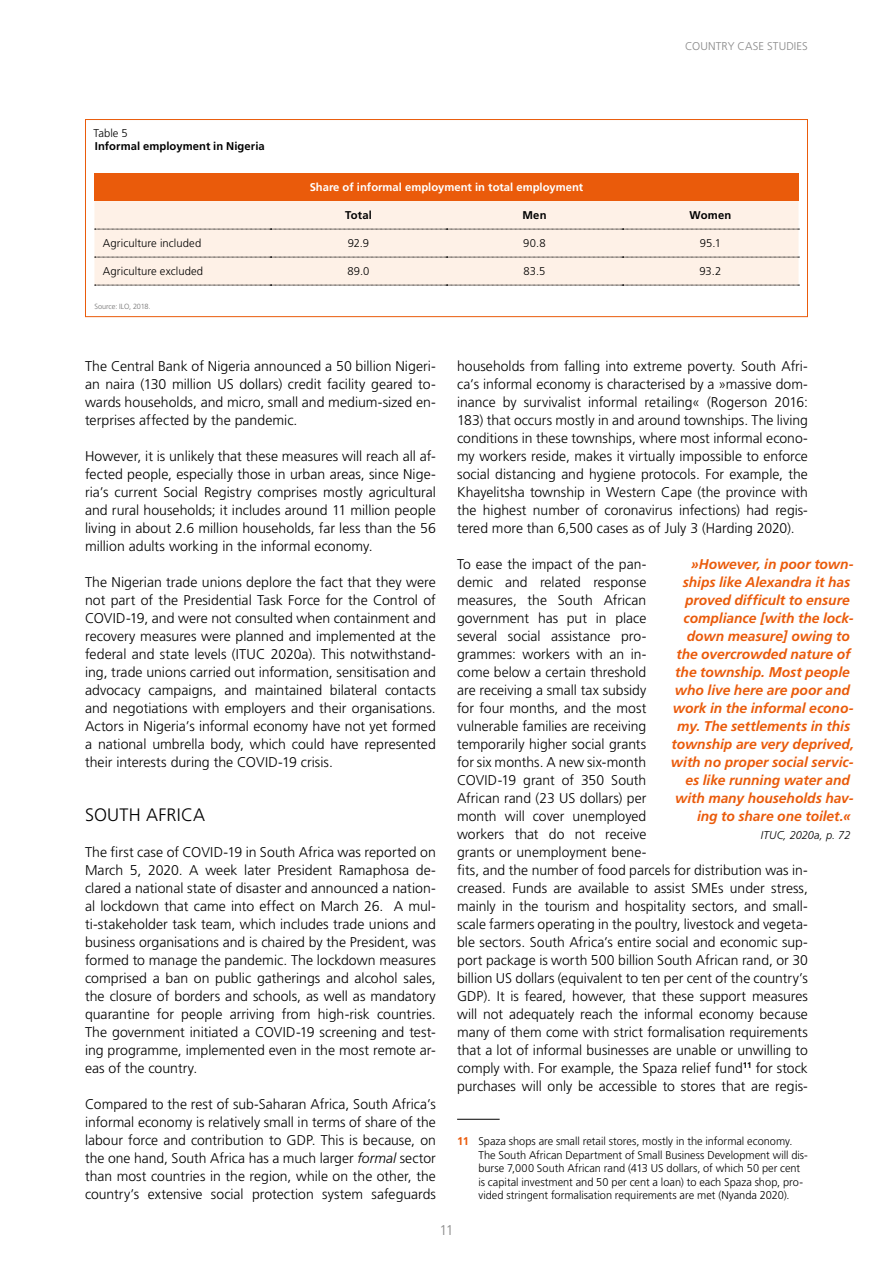
<style>
.page{position:relative;width:893px;height:1263px;background:#fff}
.page>*{position:absolute;margin:0;border:0;box-sizing:border-box;transform-origin:0 0}
.t1{font:300 18px "Frutiger LT Std";letter-spacing:.01em;color:#000}
.t2{font:300 14.1px/18px "Frutiger LT Std";color:#000;text-align:justify}
.t3{font:italic 700 14.1px/18px "Frutiger LT Std";letter-spacing:-.005em;color:#ea5b0b;text-align:right}
.t4{font:300 14.1px "Frutiger LT Std";color:#878787}
.t5{font:300 11.25px/13.5px "Frutiger LT Std";color:#000}
.t6{font:700 11.25px "Frutiger LT Std";color:#fff}
.t7{font:700 11.25px "Frutiger LT Std";letter-spacing:.005em;color:#000}
.t8{font:300 11.25px "Frutiger LT Std";color:#878787}
.t9{font:italic 300 11.25px "Frutiger LT Std";letter-spacing:.005em;color:#000}
.t10{font:300 7.5px "Frutiger LT Std";letter-spacing:-.01em;color:#706f6f}
.s1{font-style:italic}
.s2{font-weight:700;color:#ea5b0b}
</style>
<div class="page">
<div style="left:94px;top:173px;width:704px;height:28px;background:#ea5b0b"></div>
<div style="left:94px;top:201px;width:704px;height:84px;background:#fef1e7"></div>
<svg style="left:95px;top:229px;width:704px;height:1px"></svg>
<svg style="left:95px;top:257px;width:704px;height:1px"></svg>
<svg style="left:95px;top:285px;width:704px;height:1px"></svg>
<div style="left:85px;top:119px;width:723px;height:198px;border:1px solid #ea5b0b"></div>
<hr style="left:457px;top:1119px;width:43px;height:1px;background:#000">
<p class="t5" style="left:94px;top:126px;width:36px">Table 5</p>
<p class="t7" style="left:95px;top:140px;width:171px">Informal employment in Nigeria</p>
<p class="t8" style="left:685px;top:40px;width:15px">Country</p>
<p class="t8" style="left:737px;top:40px;width:8px">case</p>
<p class="t8" style="left:767px;top:40px;width:7px">studies</p>
<p class="t6" style="left:310px;top:181px;width:275px">Share of informal employment in total employment</p>
<p class="t7" style="left:345px;top:209px;width:28px">Total</p>
<p class="t7" style="left:522px;top:209px;width:26px">Men</p>
<p class="t7" style="left:690px;top:209px;width:43px">Women</p>
<p class="t5" style="left:103px;top:237px;width:100px">Agriculture included</p>
<p class="t5" style="left:348px;top:237px;width:23px">92.9</p>
<p class="t5" style="left:523px;top:237px;width:24px">90.8</p>
<p class="t5" style="left:700px;top:237px;width:23px">95.1</p>
<p class="t5" style="left:103px;top:265px;width:102px">Agriculture excluded</p>
<p class="t5" style="left:347px;top:265px;width:23px">89.0</p>
<p class="t5" style="left:523px;top:265px;width:23px">83.5</p>
<p class="t5" style="left:699px;top:265px;width:23px">93.2</p>
<p class="t10" style="left:94px;top:302px;width:58px">Source: ILO, 2018.</p>
<p class="t2" style="left:85px;top:357px;width:352px">The Central Bank of Nigeria announced a 50 billion Nigeri&shy;an naira (130 million US dollars) credit facility geared to&shy;wards households, and micro, small and medium-sized en&shy;terprises affected by the pandemic.</p>
<p class="t2" style="left:85px;top:447px;width:352px">However, it is unlikely that these measures will reach all af&shy;fected people, especially those in urban areas, since Nige&shy;ria’s current Social Registry comprises mostly agricultural and rural households; it includes around 11 million people living in about 2.6 million households, far less than the 56 million adults working in the informal economy.</p>
<p class="t2" style="left:85px;top:573px;width:352px">The Nigerian trade unions deplore the fact that they were not part of the Presidential Task Force for the Control of COVID-19, and were not consulted when containment and recovery measures were planned and implemented at the federal and state levels (ITUC 2020a). This notwithstand&shy;ing, trade unions carried out information, sensitisation and advocacy campaigns, and maintained bilateral contacts and negotiations with employers and their organisations.<br>Actors in Nigeria’s informal economy have not yet formed a national umbrella body, which could have represented their interests during the COVID-19 crisis.</p>
<p class="t1" style="left:85px;top:805px;width:122px">SOUTH AFRICA</p>
<p class="t2" style="left:85px;top:843px;width:352px">The first case of COVID-19 in South Africa was reported on March 5, 2020. A week later President Ramaphosa de&shy;clared a national state of disaster and announced a nation&shy;al lockdown that came into effect on March 26. A mul&shy;ti-stakeholder task team, which includes trade unions and business organisations and is chaired by the President, was formed to manage the pandemic. The lockdown measures comprised a ban on public gatherings and alcohol sales, the closure of borders and schools, as well as mandatory quarantine for people arriving from high-risk countries.<br>The government initiated a COVID-19 screening and test&shy;ing programme, implemented even in the most remote ar&shy;eas of the country.</p>
<p class="t2" style="left:85px;top:1095px;width:352px">Compared to the rest of sub-Saharan Africa, South Africa’s informal economy is relatively small in terms of share of the labour force and contribution to GDP. This is because, on the one hand, South Africa has a much larger <span class="s1">formal</span> sector than most countries in the region, while on the other, the country’s extensive social protection system safeguards</p>
<p class="t2" style="left:457px;top:357px;width:352px">households from falling into extreme poverty. South Afri&shy;ca’s informal economy is characterised by a »massive dom&shy;inance by survivalist informal retailing« (Rogerson 2016:<br>183) that occurs mostly in and around townships. The living conditions in these townships, where most informal econo&shy;my workers reside, makes it virtually impossible to enforce social distancing and hygiene protocols. For example, the Khayelitsha township in Western Cape (the province with the highest number of coronavirus infections) had regis&shy;tered more than 6,500 cases as of July 3 (Harding 2020).</p>
<p class="t2" style="left:457px;top:555px;width:352px;text-align:left">To ease the impact of the pan-<br>demic and related response<br>measures, the South African<br>government has put in place<br>several social assistance pro-<br>grammes: workers with an in-<br>come below a certain threshold<br>are receiving a small tax subsidy<br>for four months, and the most<br>vulnerable families are receiving<br>temporarily higher social grants<br>for six months. A new six-month<br>COVID-19 grant of 350 South<br>African rand (23 US dollars) per<br>month will cover unemployed<br>workers that do not receive<br>grants or unemployment bene-<br>fits, and the number of food parcels for distribution was in&shy;creased. Funds are available to assist SMEs under stress, mainly in the tourism and hospitality sectors, and small&shy;scale farmers operating in the poultry, livestock and vegeta&shy;ble sectors. South Africa’s entire social and economic sup&shy;port package is worth 500 billion South African rand, or 30 billion US dollars (equivalent to ten per cent of the country’s GDP). It is feared, however, that these support measures will not adequately reach the informal economy because many of them come with strict formalisation requirements that a lot of informal businesses are unable or unwilling to comply with. For example, the Spaza relief fund<sup>11</sup> for stock purchases will only be accessible to stores that are regis-</p>
<p class="t3" style="left:671px;top:555px;width:185px">»However, in poor town&shy;ships like Alexandra it has proved difficult to ensure compliance [with the lock&shy;down measure] owing to the overcrowded nature of the township. Most people who live here are poor and work in the informal econo&shy;my. The settlements in this township are very deprived, with no proper social servic&shy;es like running water and with many households hav&shy;ing to share one toilet.«</p>
<p class="t9" style="left:761px;top:829px;width:91px">ITUC, 2020a, p. 72</p>
<p class="t5" style="left:478px;top:1135px;width:331px;text-indent:-21px"><span class="s2">11</span> Spaza shops are small retail stores, mostly in the informal economy.<br>The South African Department of Small Business Development will dis&shy;burse 7,000 South African rand (413 US dollars, of which 50 per cent is capital investment and 50 per cent a loan) to each Spaza shop, pro&shy;vided stringent formalisation requirements are met (Nyanda 2020).</p>
<p class="t4" style="left:439px;top:1222px;width:16px">11</p>
</div>
